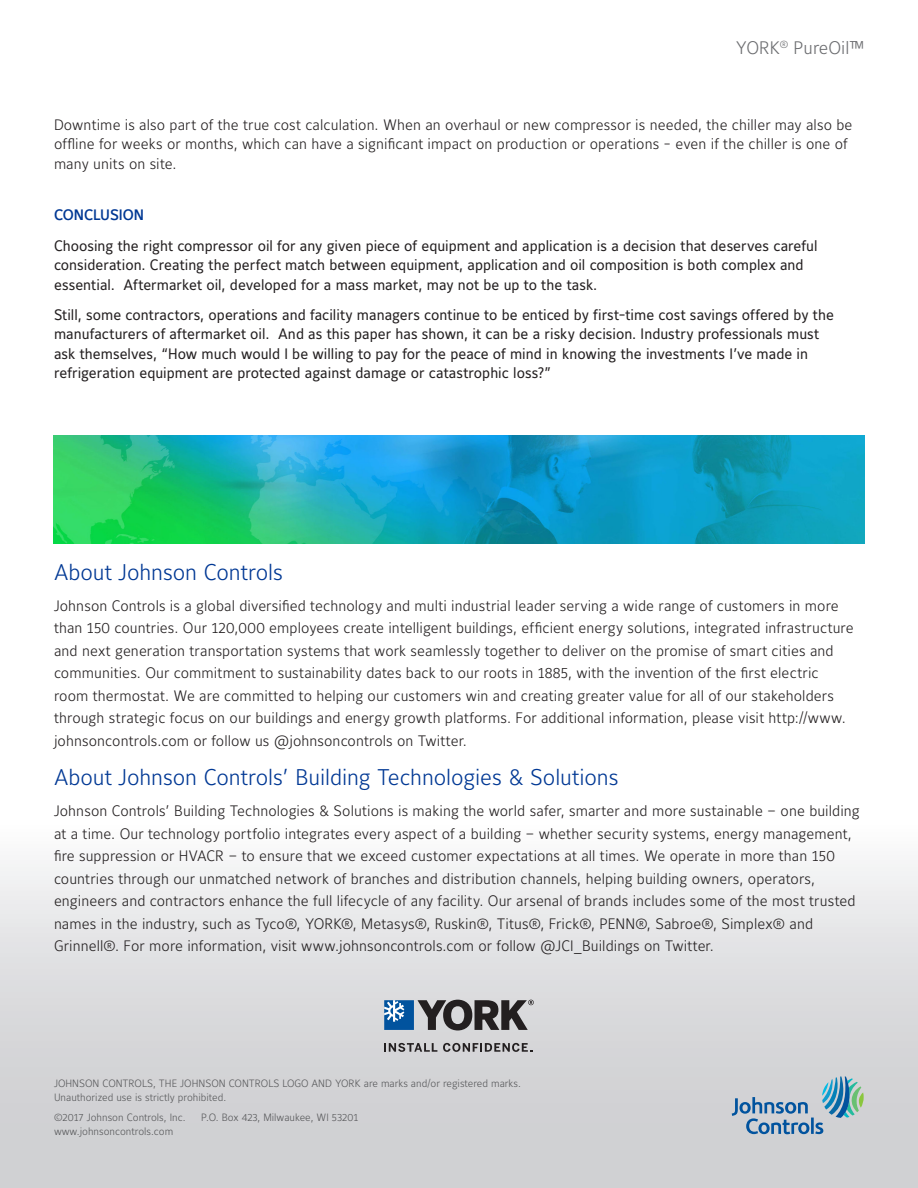
<style>
.page{position:relative;width:918px;height:1188px;background:#fff}
.page>*{position:absolute;margin:0;border:0;box-sizing:border-box;transform-origin:0 0}
.subhead{font:22.5px "Maurea Light Lf";letter-spacing:-.005em;color:#003894}
.t1{font:18px "Maurea Light Lf";color:#6c6d70}
.body_copy{font:15px/22.5px "Maurea Light Lf";letter-spacing:.005em;color:#231f20}
.New_Body_Text_-_Blac{font:15px/19.5px "Maurea Regular Lf";color:#231f20}
.subhead-2{font:15px/19.5px "Maurea Light Lf";letter-spacing:.005em;color:#231f20}
.blue_nested___then_b{font:15px "Maurea Medium Lf";letter-spacing:-.005em;color:#003894}
.t2{font:10.5px/13.5px "Maurea Light Lf";color:#57585a}
</style>
<div class="page">
<div style="left:0;top:820px;width:918px;height:367px;background:linear-gradient(to bottom,#f7f7f8,#c7c8cb)"></div>
<svg style="left:732px;top:1077px;width:132px;height:57px"></svg>
<svg style="left:384px;top:1043px;width:53px;height:9px"></svg>
<svg style="left:443px;top:1043px;width:89px;height:9px"></svg>
<svg style="left:384px;top:1000px;width:150px;height:30px"></svg>
<img style="left:54px;top:435px;width:810px;height:109px">
<p class="t1" style="left:736px;top:38px;width:130px">YORK<sup>®</sup> PureOil™</p>
<p class="subhead-2" style="left:54px;top:116px;width:800px">Downtime is also part of the true cost calculation. When an overhaul or new compressor is needed, the chiller may also be offline for weeks or months, which can have a significant impact on production or operations - even if the chiller is one of many units on site.</p>
<p class="blue_nested___then_b" style="left:54px;top:207px;width:92px">CONCLUSION</p>
<p class="New_Body_Text_-_Blac" style="left:54px;top:236px;width:765px">Choosing the right compressor oil for any given piece of equipment and application is a decision that deserves careful consideration. Creating the perfect match between equipment, application and oil composition is both complex and essential. Aftermarket oil, developed for a mass market, may not be up to the task.</p>
<p class="New_Body_Text_-_Blac" style="left:54px;top:306px;width:781px">Still, some contractors, operations and facility managers continue to be enticed by first-time cost savings offered by the manufacturers of aftermarket oil. And as this paper has shown, it can be a risky decision. Industry professionals must ask themselves, “How much would I be willing to pay for the peace of mind in knowing the investments I’ve made in refrigeration equipment are protected against damage or catastrophic loss?”</p>
<p class="subhead" style="left:54px;top:559px;width:230px">About Johnson Controls</p>
<p class="body_copy" style="left:54px;top:595px;width:801px">Johnson Controls is a global diversified technology and multi industrial leader serving a wide range of customers in more than 150 countries. Our 120,000 employees create intelligent buildings, efficient energy solutions, integrated infrastructure and next generation transportation systems that work seamlessly together to deliver on the promise of smart cities and communities. Our commitment to sustainability dates back to our roots in 1885, with the invention of the first electric room thermostat. We are committed to helping our customers win and creating greater value for all of our stakeholders through strategic focus on our buildings and energy growth platforms. For additional information, please visit http://www. johnsoncontrols.com or follow us @johnsoncontrols on Twitter.</p>
<p class="subhead" style="left:54px;top:765px;width:566px">About Johnson Controls’ Building Technologies &amp; Solutions</p>
<p class="body_copy" style="left:54px;top:800px;width:807px">Johnson Controls’ Building Technologies &amp; Solutions is making the world safer, smarter and more sustainable – one building at a time. Our technology portfolio integrates every aspect of a building – whether security systems, energy management, fire suppression or HVACR – to ensure that we exceed customer expectations at all times. We operate in more than 150 countries through our unmatched network of branches and distribution channels, helping building owners, operators, engineers and contractors enhance the full lifecycle of any facility. Our arsenal of brands includes some of the most trusted names in the industry, such as Tyco®, YORK®, Metasys®, Ruskin®, Titus®, Frick®, PENN®, Sabroe®, Simplex® and Grinnell®. For more information, visit www.johnsoncontrols.com or follow @JCI_Buildings on Twitter.</p>
<p class="t2" style="left:54px;top:1078px;width:468px">JOHNSON CONTROLS, THE JOHNSON CONTROLS LOGO AND YORK are marks and/or registered marks.<br>Unauthorized use is strictly prohibited.</p>
<p class="t2" style="left:54px;top:1111px;width:133px">©2017 Johnson Controls, Inc.</p>
<p class="t2" style="left:201px;top:1111px;width:158px">P.O. Box 423, Milwaukee, WI 53201</p>
<p class="t2" style="left:54px;top:1125px;width:121px">www.johnsoncontrols.com</p>
</div>
